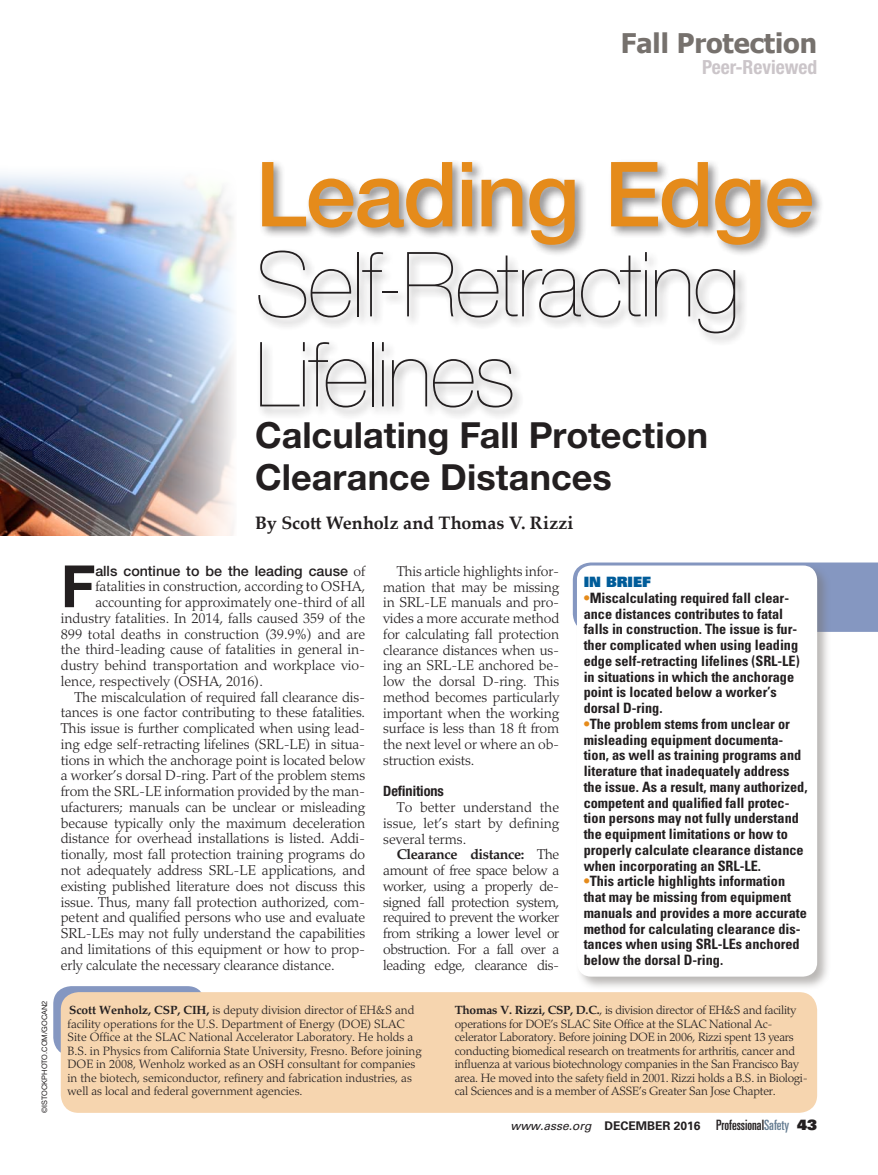
<style>
.page{position:relative;width:878px;height:1175px;background:#fff}
.page>*{position:absolute;margin:0;border:0;box-sizing:border-box;transform-origin:0 0}
.t1{font:200 90px/90px "Helvetica Neue LT Std";letter-spacing:-.02em;color:#231f20}
.t2{font:500 90px "Helvetica Neue LT Std";letter-spacing:-.02em;color:#e58b1b}
.t3{font:700 58.35px "Helvetica Neue LT Std";color:#231f20}
.t4{font:700 36px/42px "Helvetica Neue LT Std";color:#231f20}
.t5{font:700 27px "Tahoma";color:#76716d}
.t6{font:700 condensed 19.5px "Helvetica Neue LT Std";color:#cbc5c9}
.t7{font:700 18px "Palatino Linotype";color:#231f20}
.t8{font:300 14.25px/15.8px "Palatino LT Std";letter-spacing:-.01em;color:#231f20;text-align:justify}
.t9{font:700 condensed 14.25px/15.8px "Univers LT Std";color:#231f20}
.t10{font:500 14.25px "Helvetica Neue LT Std";color:#231f20}
.t11{font:700 condensed 14.25px "Helvetica Neue LT Std";color:#231f20}
.t12{font:14.25px "Univers LT Std X Black";color:#005c99}
.t13{font:300 12px/13.5px "Palatino LT Std";letter-spacing:-.02em;color:#231f20}
.t14{font:300 12px/13.5px "Palatino LT Std";color:#231f20}
.t15{font:italic 12px "Univers LT Std";color:#231f20}
.t16{font:7.5px "Helvetica Neue LT Std";color:#231f20}
.s1{font-family:"Palatino LT Std";font-weight:300}
.s2{font-weight:700}
.s3{color:#e58b1b}
.s4{font-weight:700;font-style:normal}
.s5{font-style:normal;font-stretch:ultra-condensed;font-size:14.25px}
.s6{font-style:normal;font-stretch:ultra-condensed;font-size:14.25px;color:#657c91}
.s7{font-family:"Univers LT Std X Black";font-style:normal;font-size:14.25px}
</style>
<div class="page">
<div style="left:53px;top:986px;width:152px;height:69px;background:#8597c1;border-radius:18px"></div>
<div style="left:61px;top:992px;width:756px;height:120px;background:#f6d5af;border-radius:18px"></div>
<svg style="left:573px;top:562px;width:305px;height:70px;background:#8b9cc4"></svg>
<div style="left:574px;top:563px;width:257px;height:428px;background:#76716d;opacity:.5"></div>
<div style="left:577px;top:565px;width:240px;height:411px;background:#fff;border-radius:14px"></div>
<div style="left:255px;top:159px;width:569px;height:261px;background:#231f20;opacity:.5"></div>
<img style="left:0;top:174px;width:234px;height:362px">
<h3 class="t5" style="left:620px;top:24px;width:198px">Fall Protection</h3>
<h3 class="t6" style="left:702px;top:55px;width:116px">Peer-Reviewed</h3>
<p class="t16" style="left:40px;top:1112px;width:114px;rotate:-90deg">©iStockphoto.com/Gocan2</p>
<h1 class="t2" style="left:255px;top:141px;width:560px">Leading Edge</h1>
<h1 class="t1" style="left:255px;top:239px;width:486px">Self-Retracting<br>Lifelines</h1>
<h3 class="t4" style="left:255px;top:414px;width:454px">Calculating Fall Protection<br>Clearance Distances</h3>
<p class="t7" style="left:255px;top:510px;width:320px">By Scott Wenholz and Thomas V. Rizzi</p>
<h2 class="t3" style="left:61px;top:550px;width:36px">F</h2>
<p class="t10" style="left:95px;top:562px;width:271px">alls continue to be the leading cause <span class="s1">of</span></p>
<p class="t8" style="left:95px;top:579px;width:271px">fatalities in construction, according to OSHA,</p>
<p class="t8" style="left:95px;top:594px;width:271px">accounting for approximately one-third of all</p>
<p class="t8" style="left:61px;top:610px;width:306px">industry fatalities. In 2014, falls caused 359 of the</p>
<p class="t8" style="left:61px;top:626px;width:306px">899 total deaths in construction (39.9%) and are</p>
<p class="t8" style="left:61px;top:642px;width:306px">the third-leading cause of fatalities in general in-</p>
<p class="t8" style="left:61px;top:657px;width:306px">dustry behind transportation and workplace vio-</p>
<p class="t8" style="left:61px;top:673px;width:203px">lence, respectively (OSHA, 2016).</p>
<p class="t8" style="left:74px;top:689px;width:292px">The miscalculation of required fall clearance dis-</p>
<p class="t8" style="left:61px;top:705px;width:306px">tances is one factor contributing to these fatalities.</p>
<p class="t8" style="left:61px;top:720px;width:306px">This issue is further complicated when using lead-</p>
<p class="t8" style="left:61px;top:736px;width:306px">ing edge self-retracting lifelines (SRL-LE) in situa-</p>
<p class="t8" style="left:61px;top:752px;width:306px">tions in which the anchorage point is located below</p>
<p class="t8" style="left:61px;top:768px;width:306px">a worker’s dorsal D-ring. Part of the problem stems</p>
<p class="t8" style="left:61px;top:783px;width:306px">from the SRL-LE information provided by the man-</p>
<p class="t8" style="left:61px;top:799px;width:306px">ufacturers; manuals can be unclear or misleading</p>
<p class="t8" style="left:61px;top:815px;width:306px">because typically only the maximum deceleration</p>
<p class="t8" style="left:61px;top:831px;width:306px">distance for overhead installations is listed. Addi-</p>
<p class="t8" style="left:61px;top:846px;width:306px">tionally, most fall protection training programs do</p>
<p class="t8" style="left:61px;top:862px;width:306px">not adequately address SRL-LE applications, and</p>
<p class="t8" style="left:61px;top:878px;width:306px">existing published literature does not discuss this</p>
<p class="t8" style="left:61px;top:894px;width:306px">issue. Thus, many fall protection authorized, com-</p>
<p class="t8" style="left:61px;top:909px;width:306px">petent and qualified persons who use and evaluate</p>
<p class="t8" style="left:61px;top:925px;width:306px">SRL-LEs may not fully understand the capabilities</p>
<p class="t8" style="left:61px;top:941px;width:306px">and limitations of this equipment or how to prop-</p>
<p class="t8" style="left:61px;top:957px;width:275px">erly calculate the necessary clearance distance.</p>
<p class="t8" style="left:383px;top:563px;width:177px;text-indent:13px">This article highlights infor&shy;mation that may be missing in SRL-LE manuals and pro&shy;vides a more accurate method for calculating fall protection clearance distances when us&shy;ing an SRL-LE anchored be&shy;low the dorsal D-ring. This method becomes particularly important when the working surface is less than 18 ft from the next level or where an ob&shy;struction exists.</p>
<p class="t11" style="left:383px;top:782px;width:62px">Definitions</p>
<p class="t8" style="left:383px;top:799px;width:177px;text-indent:13px">To better understand the issue, let’s start by defining several terms.</p>
<p class="t8" style="left:383px;top:846px;width:177px;text-indent:13px"><span class="s2">Clearance distance:</span> The amount of free space below a worker, using a properly de&shy;signed fall protection system, required to prevent the worker from striking a lower level or obstruction. For a fall over a leading edge, clearance dis-</p>
<p class="t12" style="left:583px;top:572px;width:69px">IN BRIEF</p>
<p class="t9" style="left:583px;top:590px;width:217px"><span class="s3">•</span>Miscalculating required fall clear&shy;ance distances contributes to fatal falls in construction. The issue is fur&shy;ther complicated when using leading edge self-retracting lifelines (SRL-LE) in situations in which the anchorage point is located below a worker’s dorsal D-ring.</p>
<p class="t9" style="left:583px;top:716px;width:225px"><span class="s3">•</span>The problem stems from unclear or misleading equipment documenta&shy;tion, as well as training programs and literature that inadequately address the issue. As a result, many authorized, competent and qualified fall protec&shy;tion persons may not fully understand the equipment limitations or how to properly calculate clearance distance when incorporating an SRL-LE.</p>
<p class="t9" style="left:583px;top:873px;width:224px"><span class="s3">•</span>This article highlights information that may be missing from equipment manuals and provides a more accurate method for calculating clearance dis&shy;tances when using SRL-LEs anchored below the dorsal D-ring.</p>
<p class="t14" style="left:67px;top:1003px;width:355px"><span class="s2">Scott Wenholz, CSP, CIH,</span> is deputy division director of EH&amp;S and facility operations for the U.S. Department of Energy (DOE) SLAC Site Office at the SLAC National Accelerator Laboratory. He holds a B.S. in Physics from California State University, Fresno. Before joining DOE in 2008, Wenholz worked as an OSH consultant for companies in the biotech, semiconductor, refinery and fabrication industries, as well as local and federal government agencies.</p>
<p class="t13" style="left:454px;top:1003px;width:355px"><span class="s2">Thomas V. Rizzi, CSP, D.C.</span>, is division director of EH&amp;S and facility operations for DOE’s SLAC Site Office at the SLAC National Ac&shy;celerator Laboratory. Before joining DOE in 2006, Rizzi spent 13 years conducting biomedical research on treatments for arthritis, cancer and influenza at various biotechnology companies in the San Francisco Bay area. He moved into the safety field in 2001. Rizzi holds a B.S. in Biologi&shy;cal Sciences and is a member of ASSE’s Greater San Jose Chapter.</p>
<p class="t15" style="left:510px;top:1118px;width:308px">www.asse.org <span class="s4">DECEMBER 2016</span> <span class="s5">Professional</span><span class="s6">Safety</span> <span class="s7">43</span></p>
</div>
